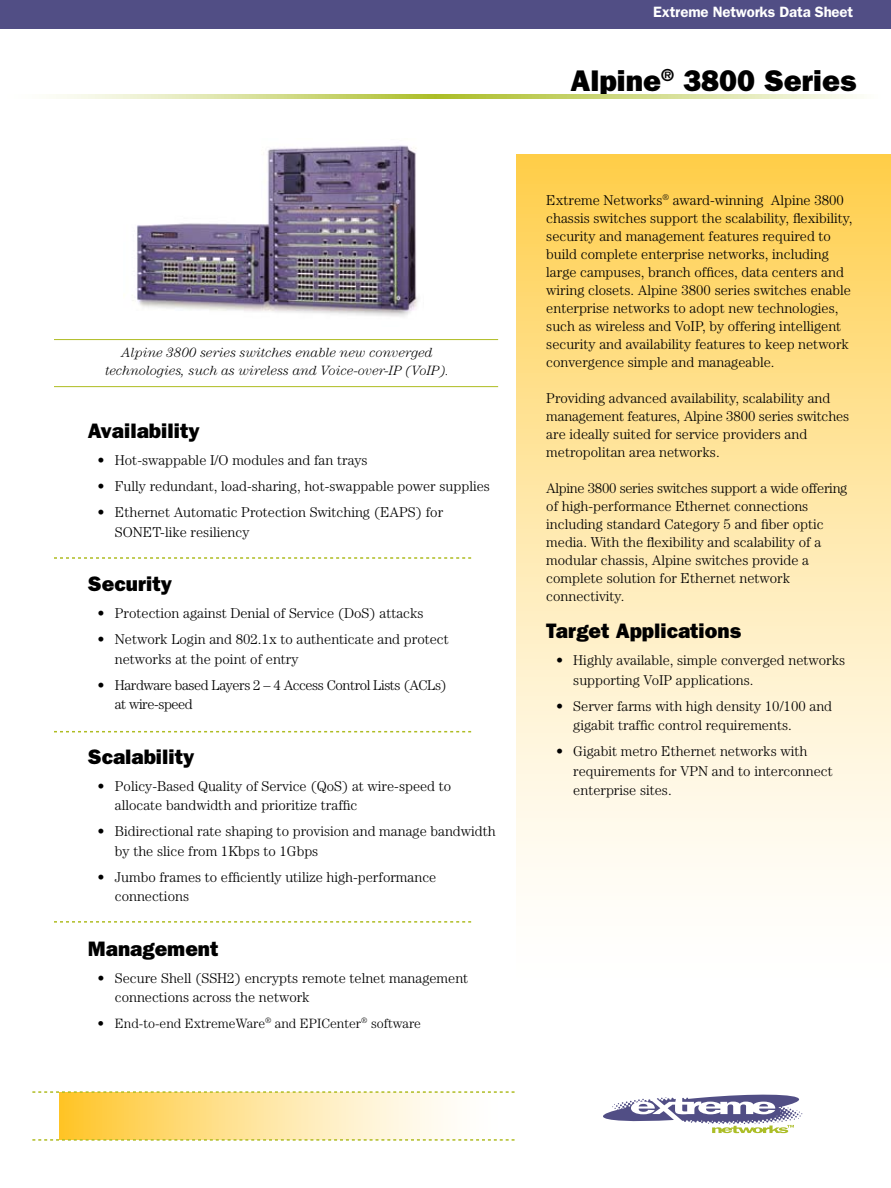
<style>
.page{position:relative;width:891px;height:1188px;background:#fff}
.page>*{position:absolute;margin:0;border:0;box-sizing:border-box;transform-origin:0 0}
.t1{font:800 30px "Franklin Gothic";color:#000}
.t2{font:800 21px "Franklin Gothic";color:#000}
.t3{font:600 15px "Franklin Gothic";letter-spacing:-.01em;color:#fff}
.t4{font:300 14.25px/18px "Century";color:#000}
.t5{font:300 14.25px/26px "Century";letter-spacing:-.03em;color:#000}
.t6{font:italic 300 13.5px/18px "Century";color:#000;text-align:center}
.t7{font:300 13.5px "Century";color:#000}
</style>
<div class="page">
<div style="left:60px;top:1092px;width:441px;height:48px;background:linear-gradient(to right,#ffc834,#fff)"></div>
<div style="left:0;top:0;width:891px;height:29px;background:#514e85"></div>
<div style="left:517px;top:155px;width:374px;height:822px;background:linear-gradient(to bottom,#ffd154,#fff)"></div>
<svg style="left:32px;top:1139px;width:483px;height:2px"></svg>
<svg style="left:603px;top:1094px;width:199px;height:39px"></svg>
<svg style="left:53px;top:94px;width:807px;height:5px;background:#d5de93"></svg>
<svg style="left:32px;top:1091px;width:483px;height:2px"></svg>
<hr style="left:54px;top:339px;width:444px;height:1px;background:#afbc22">
<hr style="left:54px;top:386px;width:444px;height:1px;background:#afbc22">
<svg style="left:54px;top:557px;width:417px;height:2px"></svg>
<svg style="left:54px;top:731px;width:417px;height:1px"></svg>
<img style="left:132px;top:145px;width:286px;height:172px">
<svg style="left:54px;top:921px;width:417px;height:2px"></svg>
<p class="t6" style="left:105px;top:344px;width:346px">Alpine 3800 series switches enable new converged technologies, such as wireless and Voice-over-IP (VoIP).</p>
<h2 class="t2" style="left:88px;top:419px;width:113px">Availability</h2>
<p class="t4" style="left:115px;top:447px;width:377px;line-height:26px">Hot-swappable I/O modules and fan trays<br>Fully redundant, load-sharing, hot-swappable power supplies<br>Ethernet Automatic Protection Switching (EAPS) for</p>
<p class="t4" style="left:115px;top:523px;width:136px">SONET-like resiliency</p>
<h2 class="t2" style="left:88px;top:572px;width:86px">Security</h2>
<p class="t4" style="left:115px;top:600px;width:335px;line-height:26px">Protection against Denial of Service (DoS) attacks<br>Network Login and 802.1x to authenticate and protect</p>
<p class="t5" style="left:115px;top:646px;width:334px">networks at the point of entry<br>Hardware based Layers 2 – 4 Access Control Lists (ACLs)</p>
<p class="t5" style="left:115px;top:691px;width:79px">at wire-speed</p>
<h2 class="t2" style="left:88px;top:744px;width:108px">Scalability</h2>
<p class="t4" style="left:115px;top:776px;width:338px;line-height:19.5px">Policy-Based Quality of Service (QoS) at wire-speed to allocate bandwidth and prioritize traffic</p>
<p class="t4" style="left:115px;top:821px;width:382px;line-height:19.5px">Bidirectional rate shaping to provision and manage bandwidth by the slice from 1Kbps to 1Gbps</p>
<p class="t4" style="left:115px;top:867px;width:323px;line-height:19.5px">Jumbo frames to efficiently utilize high-performance connections</p>
<h2 class="t2" style="left:88px;top:936px;width:132px">Management</h2>
<p class="t4" style="left:115px;top:968px;width:355px;line-height:19.5px">Secure Shell (SSH2) encrypts remote telnet management connections across the network</p>
<p class="t7" style="left:115px;top:1016px;width:308px">End-to-end ExtremeWare<sup>®</sup> and EPICenter<sup>®</sup> software</p>
<p class="t4" style="left:98px;top:447px;width:9px;line-height:26px;text-align:justify">• • •</p>
<p class="t4" style="left:98px;top:600px;width:9px;line-height:26px">• •</p>
<p class="t4" style="left:98px;top:676px;width:9px">•</p>
<p class="t4" style="left:98px;top:777px;width:9px">•</p>
<p class="t4" style="left:98px;top:822px;width:9px">•</p>
<p class="t4" style="left:98px;top:867px;width:9px">•</p>
<p class="t4" style="left:98px;top:968px;width:9px">•</p>
<p class="t7" style="left:98px;top:1016px;width:8px">•</p>
<p class="t3" style="left:653px;top:3px;width:201px">Extreme Networks Data Sheet</p>
<h1 class="t1" style="left:571px;top:63px;width:287px">Alpine<sup>®</sup> 3800 Series</h1>
<p class="t4" style="left:546px;top:191px;width:308px">Extreme Networks<sup>®</sup> award-winning Alpine 3800 chassis switches support the scalability, flexibility, security and management features required to build complete enterprise networks, including large campuses, branch offices, data centers and wiring closets. Alpine 3800 series switches enable enterprise networks to adopt new technologies, such as wireless and VoIP, by offering intelligent security and availability features to keep network convergence simple and manageable.</p>
<p class="t4" style="left:546px;top:389px;width:304px">Providing advanced availability, scalability and management features, Alpine 3800 series switches are ideally suited for service providers and metropolitan area networks.</p>
<p class="t4" style="left:546px;top:479px;width:303px">Alpine 3800 series switches support a wide offering of high-performance Ethernet connections including standard Category 5 and fiber optic media. With the flexibility and scalability of a modular chassis, Alpine switches provide a complete solution for Ethernet network connectivity.</p>
<h2 class="t2" style="left:546px;top:619px;width:196px">Target Applications</h2>
<p class="t4" style="left:573px;top:650px;width:274px;line-height:19.5px">Highly available, simple converged networks supporting VoIP applications.</p>
<p class="t4" style="left:573px;top:696px;width:260px;line-height:19.5px">Server farms with high density 10/100 and gigabit traffic control requirements.</p>
<p class="t4" style="left:573px;top:741px;width:261px;line-height:19.5px">Gigabit metro Ethernet networks with requirements for VPN and to interconnect enterprise sites.</p>
<p class="t4" style="left:556px;top:651px;width:9px">•</p>
<p class="t4" style="left:556px;top:697px;width:9px">•</p>
<p class="t4" style="left:556px;top:742px;width:9px">•</p>
</div>
